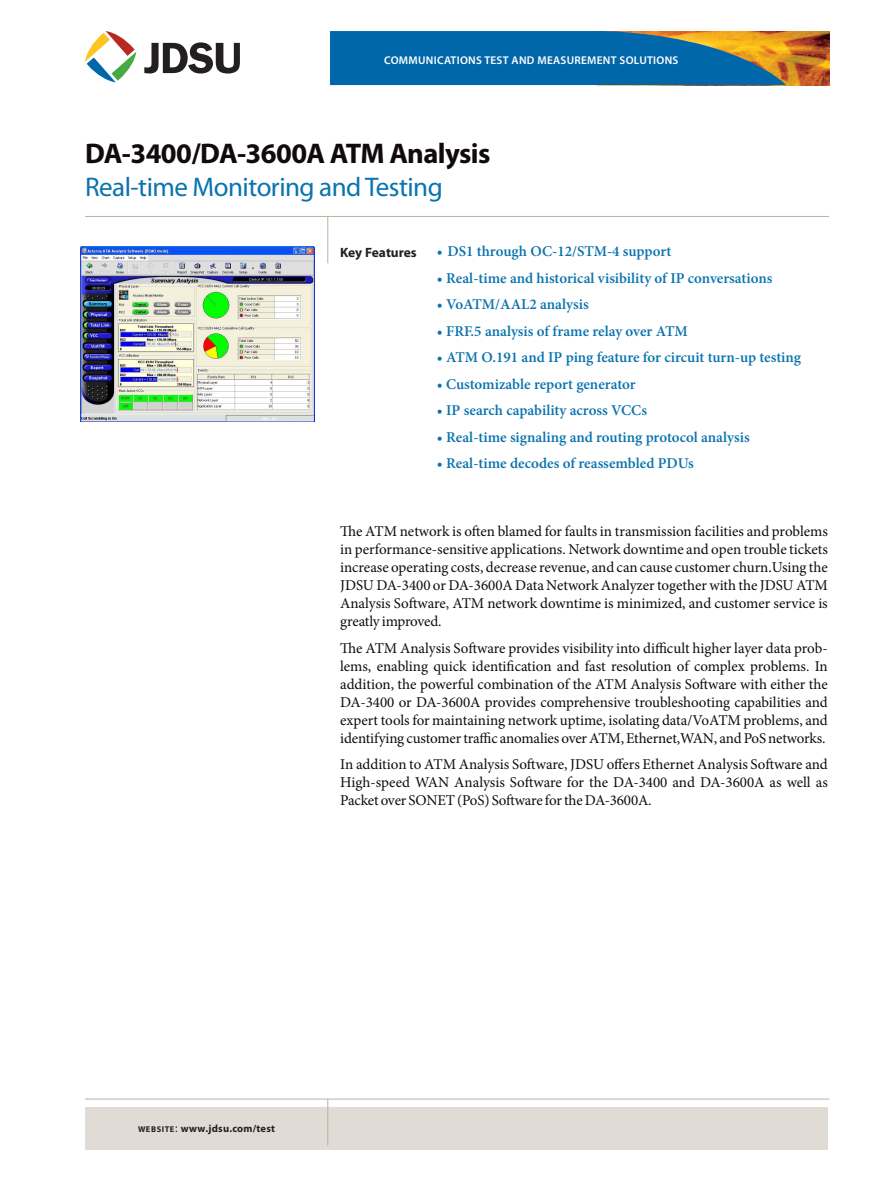
<style>
.page{position:relative;width:893px;height:1191px;background:#fff}
.page>*{position:absolute;margin:0;border:0;box-sizing:border-box;transform-origin:0 0}
.Title_Header{font:700 28.5px "Myriad Pro";letter-spacing:-.02em;color:#110a0c}
.Title_Subhead{font:27px "Myriad Pro";letter-spacing:-.02em;color:#0a73ae}
.Body{font:15px/18px "Minion Pro";letter-spacing:-.01em;color:#110a0c;text-align:justify}
.Features_Text{font:600 15px "Minion Pro";color:#0a73ae}
.Key_features{font:700 13.5px "Myriad Pro";letter-spacing:-.005em;color:#231f20}
.t1{font:600 11.25px "Myriad Pro";letter-spacing:.025em;color:#fff}
.t2{font:700 10.5px "Myriad Pro";letter-spacing:.025em;color:#231f20}
.s1{font-size:8.4px}
.s2{font-weight:400;font-size:12px}
</style>
<div class="page">
<img style="left:786px;top:31px;width:44px;height:54px">
<svg style="left:330px;top:31px;width:456px;height:54px;background:#1b6e99"></svg>
<svg style="left:85px;top:31px;width:51px;height:51px"></svg>
<svg style="left:144px;top:42px;width:96px;height:31px"></svg>
<hr style="left:85px;top:216px;width:744px;height:1px;background:#bbb1a3">
<hr style="left:327px;top:216px;width:1px;height:47px;background:#bbb1a3">
<div style="left:85px;top:1107px;width:743px;height:42px;background:#e0dcd5"></div>
<hr style="left:85px;top:1098px;width:744px;height:1px;background:#bbb1a3">
<hr style="left:327px;top:1099px;width:1px;height:46px;background:#bbb1a3">
<img style="left:80px;top:246px;width:234px;height:175px">
<p class="t1" style="left:384px;top:53px;width:296px">COMMUNICATIONS TEST AND MEASUREMENT SOLUTIONS</p>
<p class="Title_Header" style="left:85px;top:135px;width:407px">DA-3400/DA-3600A ATM Analysis</p>
<p class="Title_Subhead" style="left:85px;top:170px;width:359px">Real-time Monitoring and Testing</p>
<p class="Key_features" style="left:340px;top:243px;width:78px">Key Features</p>
<p class="Features_Text" style="left:437px;top:241px;width:236px">• DS1 through OC-12/STM-4 support</p>
<p class="Features_Text" style="left:437px;top:268px;width:337px">• Real-time and historical visibility of IP conversations</p>
<p class="Features_Text" style="left:437px;top:294px;width:153px">• VoATM/AAL2 analysis</p>
<p class="Features_Text" style="left:437px;top:321px;width:253px">• FRF.5 analysis of frame relay over ATM</p>
<p class="Features_Text" style="left:437px;top:347px;width:366px">• ATM O.191 and IP ping feature for circuit turn-up testing</p>
<p class="Features_Text" style="left:437px;top:374px;width:200px">• Customizable report generator</p>
<p class="Features_Text" style="left:437px;top:400px;width:212px">• IP search capability across VCCs</p>
<p class="Features_Text" style="left:437px;top:427px;width:314px">• Real-time signaling and routing protocol analysis</p>
<p class="Features_Text" style="left:437px;top:453px;width:258px">• Real-time decodes of reassembled PDUs</p>
<p class="Body" style="left:340px;top:522px;width:489px">The ATM network is often blamed for faults in transmission facilities and problems in performance-sensitive applications. Network downtime and open trouble tickets increase operating costs, decrease revenue, and can cause customer churn.Using the JDSU DA-3400 or DA-3600A Data Network Analyzer together with the JDSU ATM Analysis Software, ATM network downtime is minimized, and customer service is greatly improved.</p>
<p class="Body" style="left:340px;top:639px;width:489px">The ATM Analysis Software provides visibility into difficult higher layer data prob&shy;lems, enabling quick identification and fast resolution of complex problems. In addition, the powerful combination of the ATM Analysis Software with either the DA-3400 or DA-3600A provides comprehensive troubleshooting capabilities and expert tools for maintaining network uptime, isolating data/VoATM problems, and identifying customer traffic anomalies over ATM, Ethernet,WAN, and PoS networks.</p>
<p class="Body" style="left:340px;top:755px;width:489px">In addition to ATM Analysis Software, JDSU offers Ethernet Analysis Software and High-speed WAN Analysis Software for the DA-3400 and DA-3600A as well as Packet over SONET (PoS) Software for the DA-3600A.</p>
<p class="t2" style="left:138px;top:1121px;width:139px"><span class="s1">WEBSITE</span><span class="s2">:</span> www.jdsu.com/test</p>
</div>
